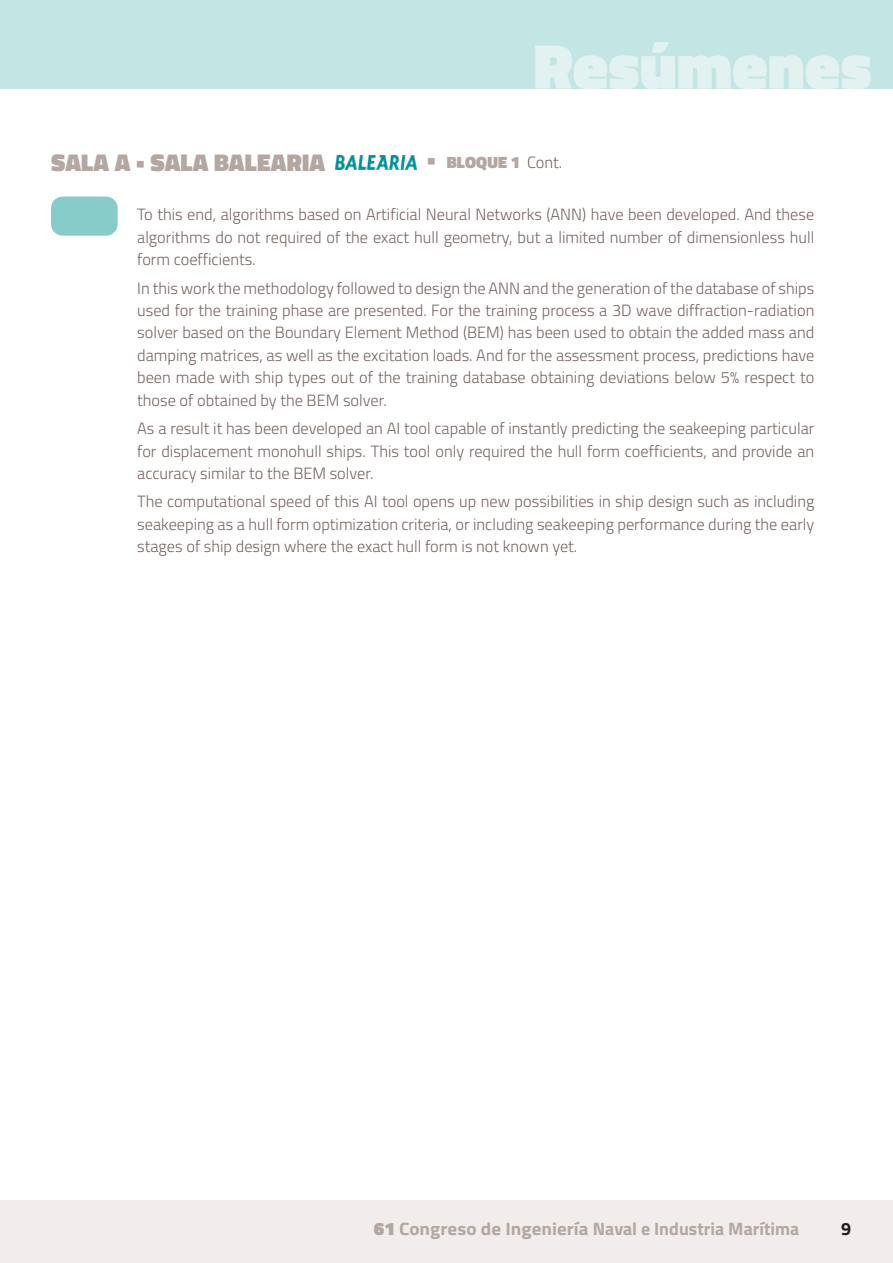
<style>
.page{position:relative;width:893px;height:1263px;background:#fff}
.page>*{position:absolute;margin:0;border:0;box-sizing:border-box;transform-origin:0 0}
.t1{font:900 64.35px "Titillium";color:#e1f2f1}
.t2{font:900 24.6px "Titillium";letter-spacing:.01em;color:#b4a7a2}
.t3{font:700 17.85px "Titillium";color:#b4a7a2;scale:1.07 1}
.t4{font:700 17.85px "Titillium";color:#231f20}
.t5{font:900 16.5px "Titillium";letter-spacing:.01em;color:#b4a7a2}
.t6{font:300 16.35px/22.5px "Titillium";color:#766662;text-align:justify}
.s1{font-size:24.6px}
.s2{font-weight:300;font-size:16.35px;color:#766662}
.s3{font-weight:900}
</style>
<div class="page">
<div style="left:0;top:0;width:893px;height:89px;background:#c3e6e4"></div>
<div style="left:0;top:1200px;width:893px;height:63px;background:#f2edec"></div>
<div style="left:51px;top:197px;width:67px;height:39px;background:#87ccc9;border-radius:12px"></div>
<img style="left:336px;top:156px;width:80px;height:13px">
<h1 class="t1" style="left:533px;top:19px;width:340px">Resúmenes</h1>
<h2 class="t2" style="left:51px;top:145px;width:276px">SALA A • SALA BALEARIA</h2>
<p class="t5" style="left:427px;top:151px;width:137px"><span class="s1">•</span> BLOQUE 1 <span class="s2">Cont.</span></p>
<p class="t6" style="left:137px;top:202px;width:679px">To this end, algorithms based on Artificial Neural Networks (ANN) have been developed. And these algorithms do not required of the exact hull geometry, but a limited number of dimensionless hull form coefficients.</p>
<p class="t6" style="left:137px;top:276px;width:679px">In this work the methodology followed to design the ANN and the generation of the database of ships used for the training phase are presented. For the training process a 3D wave diffraction-radiation solver based on the Boundary Element Method (BEM) has been used to obtain the added mass and damping matrices, as well as the excitation loads. And for the assessment process, predictions have been made with ship types out of the training database obtaining deviations below 5% respect to those of obtained by the BEM solver.</p>
<p class="t6" style="left:137px;top:416px;width:679px">As a result it has been developed an AI tool capable of instantly predicting the seakeeping particular for displacement monohull ships. This tool only required the hull form coefficients, and provide an accuracy similar to the BEM solver.</p>
<p class="t6" style="left:137px;top:490px;width:679px">The computational speed of this AI tool opens up new possibilities in ship design such as including seakeeping as a hull form optimization criteria, or including seakeeping performance during the early stages of ship design where the exact hull form is not known yet.</p>
<p class="t3" style="left:374px;top:1215px;width:399px"><span class="s3">61</span> Congreso de Ingeniería Naval e Industria Marítima</p>
<p class="t4" style="left:841px;top:1215px;width:12px">9</p>
</div>
